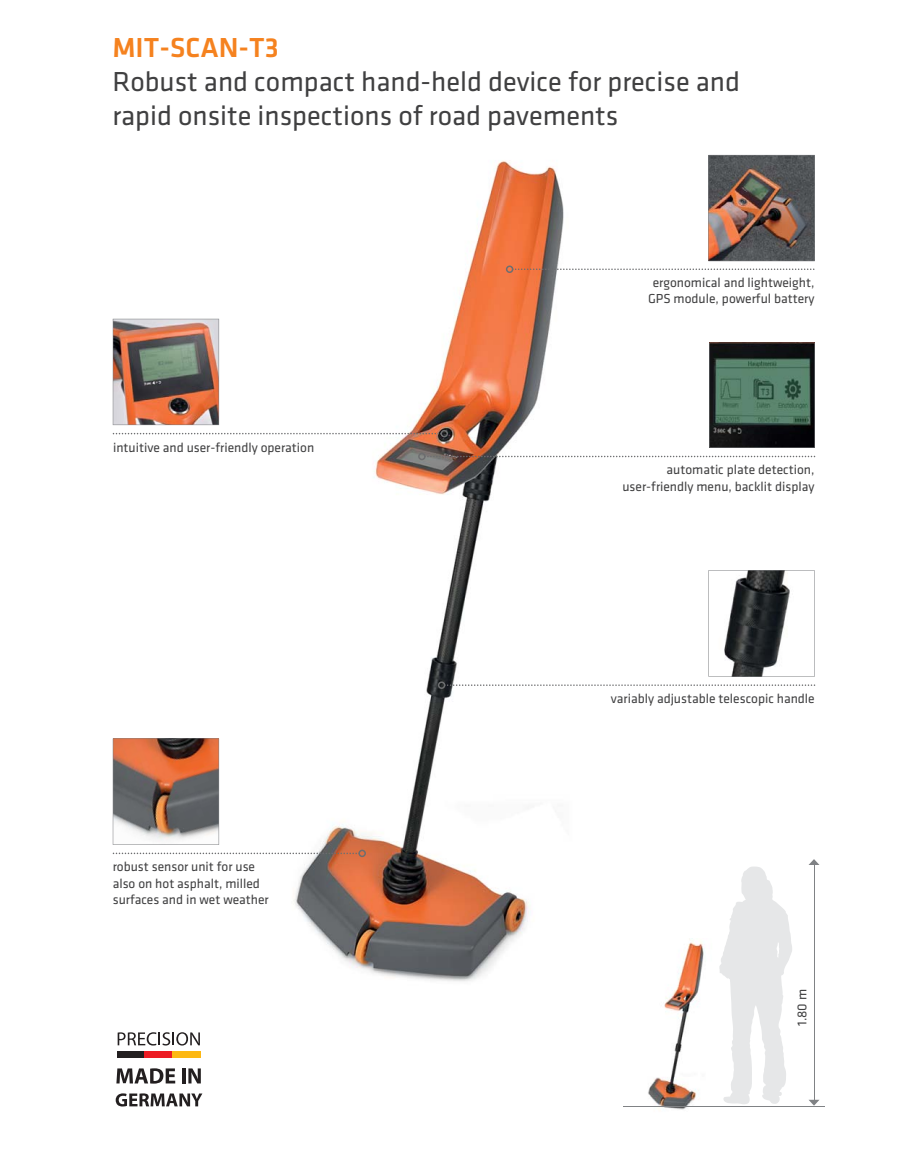
<style>
.page{position:relative;width:919px;height:1159px;background:#fff}
.page>*{position:absolute;margin:0;border:0;box-sizing:border-box;transform-origin:0 0}
.t1{font:28.5px/34.2px "Klavika";color:#404041}
.t2{font:500 28.5px "Klavika";color:#f5821f}
.t3{font:13.5px/16.2px "Klavika";color:#404041;text-align:right}
</style>
<div class="page">
<img style="left:293px;top:160px;width:264px;height:822px">
<img style="left:648px;top:938px;width:57px;height:172px">
<hr style="left:813px;top:864px;width:1px;height:236px;background:#808285">
<svg style="left:808px;top:859px;width:11px;height:6px"></svg>
<svg style="left:809px;top:1099px;width:10px;height:6px"></svg>
<hr style="left:622px;top:1106px;width:202px;height:1px;background:#808285">
<svg style="left:719px;top:866px;width:73px;height:238px"></svg>
<svg style="left:113px;top:319px;width:702px;height:141px"></svg>
<svg style="left:506px;top:155px;width:308px;height:118px"></svg>
<svg style="left:113px;top:738px;width:253px;height:119px"></svg>
<svg style="left:438px;top:570px;width:377px;height:119px"></svg>
<svg style="left:116px;top:1068px;width:59px;height:15px"></svg>
<hr style="left:182px;top:1068px;width:3px;height:15px;background:#231f20">
<svg style="left:188px;top:1068px;width:13px;height:15px"></svg>
<svg style="left:116px;top:1093px;width:86px;height:13px"></svg>
<div style="left:117px;top:1051px;width:28px;height:7px;background:#231f20"></div>
<div style="left:144px;top:1051px;width:29px;height:7px;background:#ed1c24"></div>
<div style="left:173px;top:1051px;width:28px;height:7px;background:#fdb813"></div>
<svg style="left:118px;top:1032px;width:82px;height:13px"></svg>
<h1 class="t2" style="left:112px;top:36px;width:168px">MIT-SCAN-T3</h1>
<h1 class="t1" style="left:112px;top:67px;width:629px">Robust and compact hand-held device for precise and rapid onsite inspections of road pavements</h1>
<p class="t3" style="left:113px;top:440px;width:203px">intuitive and user-friendly operation</p>
<p class="t3" style="left:113px;top:860px;width:157px;text-align:left">robust sensor unit for use also on hot asphalt, milled surfaces and in wet weather</p>
<p class="t3" style="left:648px;top:276px;width:168px;text-align:center">ergonomical and lightweight,<br>GPS module, powerful battery</p>
<p class="t3" style="left:622px;top:463px;width:193px">automatic plate detection, user-friendly menu, backlit display</p>
<p class="t3" style="left:611px;top:692px;width:205px">variably adjustable telescopic handle</p>
<p class="t3" style="left:795px;top:1026px;width:39px;rotate:-90deg">1.80 m</p>
</div>
